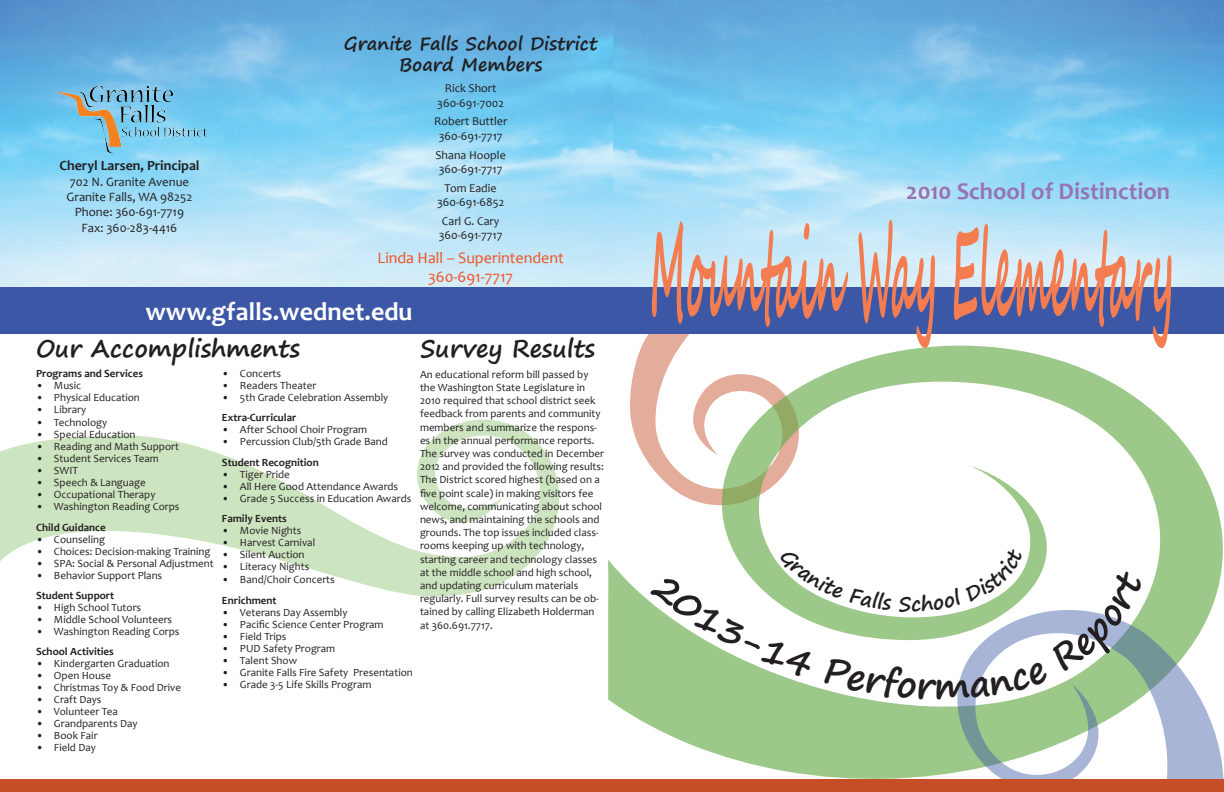
<style>
.page{position:relative;width:1224px;height:792px;background:#fff}
.page>*{position:absolute;margin:0;border:0;box-sizing:border-box;transform-origin:0 0}
.t1{font:700 26px "Candara";color:#fff}
.t2{font:700 24px "Segoe Print";color:#231f20}
.t3{font:700 24px "Candara";color:#9574b3}
.t4{font:700 18px/21.6px "Segoe Print";color:#231f20;text-align:center}
.t5{font:16px/19.2px "Candara";color:#f15122;text-align:center}
.t6{font:700 14px "Candara";color:#231f20}
.t7{font:12.8px/15.3px "Candara";color:#231f20;text-align:center}
.t8{font:12px/14.4px "Candara";color:#231f20;text-align:center}
.t9{font:11px/13.2px "Candara";color:#231f20}
.t10{font:700 11px "Candara";color:#231f20}
</style>
<div class="page">
<svg style="left:643px;top:334px;width:47px;height:10px"></svg>
<img style="left:0;top:0;width:614px;height:288px">
<img style="left:614px;top:0;width:610px;height:288px">
<svg style="left:608px;top:344px;width:615px;height:436px"></svg>
<svg style="left:956px;top:609px;width:268px;height:171px"></svg>
<div style="left:0;top:780px;width:1224px;height:12px;background:#c64e27"></div>
<svg style="left:0;top:419px;width:559px;height:178px"></svg>
<img style="left:47px;top:70px;width:160px;height:83px">
<div style="left:0;top:288px;width:1224px;height:46px;background:#3c57a6"></div>
<svg style="left:652px;top:221px;width:196px;height:106px"></svg>
<svg style="left:858px;top:220px;width:77px;height:128px"></svg>
<svg style="left:954px;top:224px;width:218px;height:124px"></svg>
<svg style="left:650px;top:547px;width:494px;height:153px"></svg>
<p class="t6" style="left:59px;top:157px;width:142px">Cheryl Larsen, Principal</p>
<p class="t7" style="left:67px;top:174px;width:127px">702 N. Granite Avenue<br>Granite Falls, WA 98252<br>Phone: 360-691-7719<br>Fax: 360-283-4416</p>
<h3 class="t4" style="left:344px;top:32px;width:255px">Granite Falls School District<br>Board Members</h3>
<p class="t8" style="left:437px;top:81px;width:68px">Rick Short<br>360-691-7002</p>
<p class="t8" style="left:434px;top:114px;width:75px">Robert Buttler<br>360-691-7717</p>
<p class="t8" style="left:436px;top:147px;width:72px;text-align:left">Shana Hoople<br>360-691-7717</p>
<p class="t8" style="left:437px;top:180px;width:69px">Tom Eadie<br>360-691-6852</p>
<p class="t8" style="left:439px;top:214px;width:65px;text-align:left">Carl G. Cary<br>360-691-7717</p>
<h3 class="t5" style="left:377px;top:248px;width:188px">Linda Hall – Superintendent<br>360-691-7717</h3>
<h1 class="t1" style="left:146px;top:295px;width:269px">www.gfalls.wednet.edu</h1>
<h2 class="t2" style="left:36px;top:327px;width:265px">Our Accomplishments</h2>
<h2 class="t2" style="left:420px;top:327px;width:177px">Survey Results</h2>
<p class="t9" style="left:420px;top:368px;width:186px">An educational reform bill passed by the Washington State Legislature in 2010 required that school district seek feedback from parents and community members and summarize the respons&shy;es in the annual performance reports.<br>The survey was conducted in December 2012 and provided the following results:<br>The District scored highest (based on a five point scale) in making visitors fee welcome, communicating about school news, and maintaining the schools and grounds. The top issues included class&shy;rooms keeping up with technology, starting career and technology classes at the middle school and high school, and updating curriculum materials regularly. Full survey results can be ob&shy;tained by calling Elizabeth Holderman at 360.691.7717.</p>
<p class="t10" style="left:36px;top:366px;width:109px">Programs and Services</p>
<p class="t9" style="left:36px;top:379px;width:47px">• Music</p>
<p class="t9" style="left:36px;top:391px;width:105px">• Physical Education</p>
<p class="t9" style="left:36px;top:403px;width:52px">• Library</p>
<p class="t9" style="left:36px;top:416px;width:73px">• Technology</p>
<p class="t9" style="left:36px;top:428px;width:101px">• Special Education</p>
<p class="t9" style="left:36px;top:440px;width:145px">• Reading and Math Support</p>
<p class="t9" style="left:36px;top:452px;width:124px">• Student Services Team</p>
<p class="t9" style="left:36px;top:464px;width:43px">• SWIT</p>
<p class="t9" style="left:36px;top:476px;width:111px">• Speech &amp; Language</p>
<p class="t9" style="left:36px;top:488px;width:121px">• Occupational Therapy</p>
<p class="t9" style="left:36px;top:500px;width:145px">• Washington Reading Corps</p>
<p class="t10" style="left:36px;top:520px;width:71px">Child Guidance</p>
<p class="t9" style="left:36px;top:532px;width:71px">• Counseling</p>
<p class="t9" style="left:36px;top:544px;width:176px">• Choices: Decision-making Training</p>
<p class="t9" style="left:36px;top:556px;width:179px">• SPA: Social &amp; Personal Adjustment</p>
<p class="t9" style="left:36px;top:568px;width:128px">• Behavior Support Plans</p>
<p class="t10" style="left:36px;top:589px;width:80px">Student Support</p>
<p class="t9" style="left:36px;top:601px;width:107px">• High School Tutors</p>
<p class="t9" style="left:36px;top:613px;width:138px">• Middle School Volunteers</p>
<p class="t9" style="left:36px;top:625px;width:145px">• Washington Reading Corps</p>
<p class="t10" style="left:36px;top:645px;width:79px">School Activities</p>
<p class="t9" style="left:36px;top:657px;width:135px">• Kindergarten Graduation</p>
<p class="t9" style="left:36px;top:669px;width:77px">• Open House</p>
<p class="t9" style="left:36px;top:681px;width:147px">• Christmas Toy &amp; Food Drive</p>
<p class="t9" style="left:36px;top:693px;width:67px">• Craft Days</p>
<p class="t9" style="left:36px;top:705px;width:83px">• Volunteer Tea</p>
<p class="t9" style="left:36px;top:717px;width:103px">• Grandparents Day</p>
<p class="t9" style="left:36px;top:729px;width:63px">• Book Fair</p>
<p class="t9" style="left:36px;top:741px;width:61px">• Field Day</p>
<p class="t9" style="left:222px;top:367px;width:61px">• Concerts</p>
<p class="t9" style="left:222px;top:379px;width:96px">• Readers Theater</p>
<p class="t9" style="left:222px;top:391px;width:168px">• 5th Grade Celebration Assembly</p>
<p class="t10" style="left:222px;top:411px;width:76px">Extra-Curricular</p>
<p class="t9" style="left:222px;top:423px;width:147px">• After School Choir Program</p>
<p class="t9" style="left:222px;top:435px;width:167px">• Percussion Club/5th Grade Band</p>
<p class="t10" style="left:222px;top:455px;width:98px">Student Recognition</p>
<p class="t9" style="left:222px;top:468px;width:69px">• Tiger Pride</p>
<p class="t9" style="left:222px;top:480px;width:178px">• All Here Good Attendance Awards</p>
<p class="t9" style="left:222px;top:492px;width:191px">• Grade 5 Success in Education Awards</p>
<p class="t10" style="left:222px;top:512px;width:66px">Family Events</p>
<p class="t9" style="left:222px;top:524px;width:81px">• Movie Nights</p>
<p class="t9" style="left:222px;top:536px;width:95px">• Harvest Carnival</p>
<p class="t9" style="left:222px;top:548px;width:84px">• Silent Auction</p>
<p class="t9" style="left:222px;top:560px;width:89px">• Literacy Nights</p>
<p class="t9" style="left:222px;top:573px;width:114px">• Band/Choir Concerts</p>
<p class="t10" style="left:222px;top:593px;width:56px">Enrichment</p>
<p class="t9" style="left:222px;top:606px;width:127px">• Veterans Day Assembly</p>
<p class="t9" style="left:222px;top:618px;width:163px">• Pacific Science Center Program</p>
<p class="t9" style="left:222px;top:630px;width:66px">• Field Trips</p>
<p class="t9" style="left:222px;top:642px;width:115px">• PUD Safety Program</p>
<p class="t9" style="left:222px;top:654px;width:77px">• Talent Show</p>
<p class="t9" style="left:222px;top:666px;width:192px">• Granite Falls Fire Safety Presentation</p>
<p class="t9" style="left:222px;top:678px;width:151px">• Grade 3-5 Life Skills Program</p>
<h2 class="t3" style="left:906px;top:176px;width:265px">2010 School of Distinction</h2>
</div>
